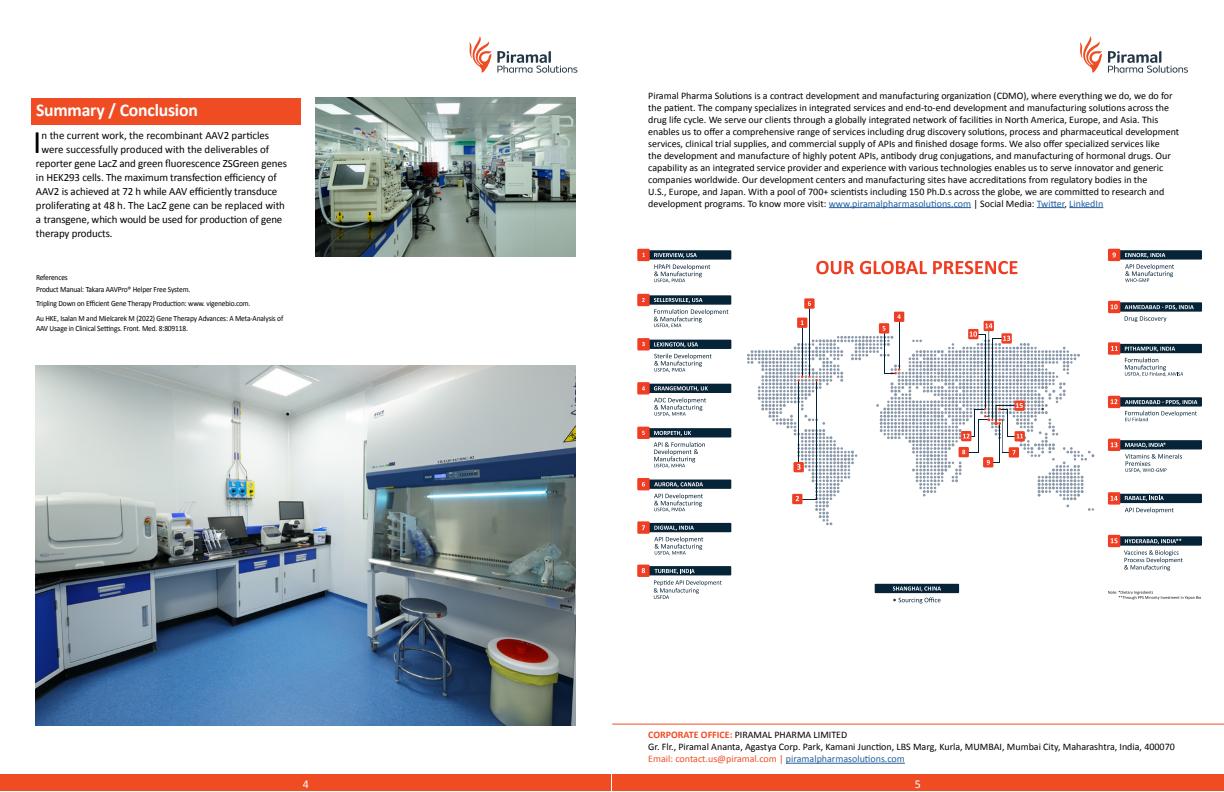
<style>
.page{position:relative;width:1224px;height:792px;background:#fff}
.page>*{position:absolute;margin:0;border:0;box-sizing:border-box;transform-origin:0 0}
.t1{font:33.1px "Calibri";color:#000}
.t2{font:700 18px "Calibri";letter-spacing:-.01em;color:#fff}
.t3{font:12px "Calibri";color:#fff}
.t4{font:11px "Calibri";letter-spacing:-.01em;color:#000}
.t5{font:10px/12px "Calibri";color:#000}
.t6{font:8px/12.3px "Calibri";letter-spacing:-.02em;color:#000;scale:.93 1}
.t7{font:700 7.8px "Calibri";color:#fff}
.s1{color:#215e9e}
.s2{font-weight:700;color:#f04c24}
.s3{color:#f04c24}
</style>
<div class="page">
<div style="left:0;top:774px;width:612px;height:18px;background:#f04c24"></div>
<div style="left:612px;top:774px;width:612px;height:18px;background:#f04c24"></div>
<svg style="left:1080px;top:36px;width:22px;height:37px"></svg>
<svg style="left:1108px;top:51px;width:80px;height:22px"></svg>
<svg style="left:469px;top:36px;width:22px;height:37px"></svg>
<svg style="left:497px;top:51px;width:80px;height:22px"></svg>
<div style="left:32px;top:98px;width:270px;height:27px;background:#f04c24"></div>
<hr style="left:829px;top:207px;width:142px;height:1px;background:#215e9e">
<svg style="left:1037px;top:207px;width:28px;height:1px"></svg>
<hr style="left:1069px;top:207px;width:34px;height:1px;background:#215e9e">
<hr style="left:786px;top:763px;width:119px;height:1px;background:#215e9e">
<hr style="left:612px;top:724px;width:612px;height:1px;background:#f04c24">
<div style="left:647px;top:250px;width:84px;height:10px;background:#062438"></div>
<div style="left:637px;top:249px;width:13px;height:12px;background:#ef3e24"></div>
<svg style="left:654px;top:253px;width:43px;height:5px"></svg>
<svg style="left:654px;top:264px;width:56px;height:19px"></svg>
<div style="left:648px;top:295px;width:83px;height:10px;background:#062438"></div>
<div style="left:637px;top:294px;width:13px;height:12px;background:#ef3e24"></div>
<svg style="left:654px;top:298px;width:48px;height:5px"></svg>
<svg style="left:654px;top:309px;width:74px;height:19px"></svg>
<div style="left:647px;top:340px;width:84px;height:9px;background:#062438"></div>
<svg style="left:654px;top:342px;width:44px;height:5px"></svg>
<div style="left:637px;top:338px;width:13px;height:12px;background:#ef3e24"></div>
<svg style="left:654px;top:354px;width:58px;height:18px"></svg>
<svg style="left:642px;top:342px;width:3px;height:4px"></svg>
<div style="left:647px;top:384px;width:84px;height:9px;background:#062438"></div>
<svg style="left:654px;top:398px;width:52px;height:18px"></svg>
<div style="left:637px;top:382px;width:13px;height:13px;background:#ef3e24"></div>
<svg style="left:654px;top:386px;width:54px;height:5px"></svg>
<svg style="left:642px;top:386px;width:3px;height:5px"></svg>
<div style="left:647px;top:428px;width:84px;height:9px;background:#062438"></div>
<div style="left:637px;top:427px;width:13px;height:12px;background:#ef3e24"></div>
<svg style="left:654px;top:431px;width:37px;height:5px"></svg>
<svg style="left:654px;top:442px;width:51px;height:26px"></svg>
<div style="left:648px;top:480px;width:83px;height:9px;background:#062438"></div>
<div style="left:637px;top:478px;width:13px;height:12px;background:#ef3e24"></div>
<svg style="left:654px;top:482px;width:49px;height:5px"></svg>
<svg style="left:654px;top:493px;width:49px;height:19px"></svg>
<svg style="left:642px;top:482px;width:3px;height:4px"></svg>
<div style="left:647px;top:523px;width:84px;height:9px;background:#062438"></div>
<svg style="left:654px;top:526px;width:40px;height:5px"></svg>
<svg style="left:654px;top:537px;width:49px;height:18px"></svg>
<div style="left:637px;top:521px;width:13px;height:13px;background:#ef3e24"></div>
<svg style="left:642px;top:525px;width:3px;height:5px"></svg>
<div style="left:647px;top:566px;width:84px;height:9px;background:#062438"></div>
<div style="left:637px;top:565px;width:13px;height:12px;background:#ef3e24"></div>
<svg style="left:654px;top:580px;width:68px;height:19px"></svg>
<svg style="left:655px;top:569px;width:40px;height:5px"></svg>
<svg style="left:642px;top:568px;width:3px;height:5px"></svg>
<div style="left:1119px;top:250px;width:83px;height:10px;background:#062438"></div>
<svg style="left:1125px;top:253px;width:40px;height:5px"></svg>
<svg style="left:1125px;top:264px;width:49px;height:18px"></svg>
<div style="left:1108px;top:249px;width:12px;height:12px;background:#ef3e24"></div>
<svg style="left:1113px;top:252px;width:3px;height:5px"></svg>
<div style="left:1118px;top:302px;width:84px;height:10px;background:#062438"></div>
<svg style="left:1125px;top:316px;width:41px;height:6px"></svg>
<div style="left:1108px;top:301px;width:12px;height:12px;background:#ef3e24"></div>
<svg style="left:1125px;top:305px;width:69px;height:5px"></svg>
<svg style="left:1111px;top:304px;width:7px;height:5px"></svg>
<div style="left:1118px;top:344px;width:84px;height:9px;background:#062438"></div>
<svg style="left:1125px;top:347px;width:50px;height:5px"></svg>
<div style="left:1108px;top:342px;width:12px;height:13px;background:#ef3e24"></div>
<svg style="left:1111px;top:346px;width:7px;height:5px"></svg>
<div style="left:1118px;top:397px;width:84px;height:10px;background:#062438"></div>
<svg style="left:1125px;top:400px;width:72px;height:5px"></svg>
<div style="left:1108px;top:396px;width:12px;height:12px;background:#ef3e24"></div>
<svg style="left:1125px;top:411px;width:72px;height:10px"></svg>
<svg style="left:1111px;top:399px;width:7px;height:5px"></svg>
<div style="left:1119px;top:440px;width:83px;height:10px;background:#062438"></div>
<svg style="left:1125px;top:454px;width:57px;height:19px"></svg>
<svg style="left:1125px;top:443px;width:41px;height:5px"></svg>
<div style="left:1108px;top:439px;width:12px;height:12px;background:#ef3e24"></div>
<svg style="left:1111px;top:442px;width:7px;height:5px"></svg>
<div style="left:1118px;top:494px;width:84px;height:9px;background:#062438"></div>
<svg style="left:1125px;top:507px;width:49px;height:6px"></svg>
<div style="left:1108px;top:492px;width:12px;height:13px;background:#ef3e24"></div>
<svg style="left:1125px;top:496px;width:39px;height:5px"></svg>
<svg style="left:1111px;top:496px;width:7px;height:5px"></svg>
<div style="left:1118px;top:536px;width:84px;height:10px;background:#062438"></div>
<div style="left:1108px;top:535px;width:12px;height:12px;background:#ef3e24"></div>
<svg style="left:1124px;top:550px;width:59px;height:21px"></svg>
<svg style="left:1125px;top:539px;width:56px;height:5px"></svg>
<svg style="left:1111px;top:538px;width:7px;height:5px"></svg>
<svg style="left:1108px;top:591px;width:93px;height:9px"></svg>
<svg style="left:1125px;top:358px;width:58px;height:18px"></svg>
<svg style="left:816px;top:261px;width:201px;height:13px"></svg>
<div style="left:875px;top:584px;width:84px;height:9px;background:#062438"></div>
<svg style="left:893px;top:597px;width:48px;height:6px"></svg>
<svg style="left:893px;top:586px;width:48px;height:5px"></svg>
<hr style="left:809px;top:307px;width:1px;height:69px;background:#062438">
<div style="left:804px;top:298px;width:11px;height:11px;background:#ef3e24"></div>
<div style="left:894px;top:312px;width:10px;height:10px;background:#ef3e24"></div>
<svg style="left:808px;top:301px;width:3px;height:5px"></svg>
<svg style="left:747px;top:314px;width:347px;height:211px"></svg>
<img style="left:36px;top:366px;width:540px;height:360px">
<img style="left:315px;top:98px;width:261px;height:159px">
<h2 class="t2" style="left:36px;top:98px;width:163px">Summary / Conclusion</h2>
<h1 class="t1" style="left:33px;top:119px;width:10px">I</h1>
<p class="t4" style="left:41px;top:128px;width:229px">n the current work, the recombinant AAV2 particles</p>
<p class="t4" style="left:41px;top:142px;width:229px">were successfully produced with the deliverables of</p>
<p class="t4" style="left:36px;top:156px;width:252px">reporter gene LacZ and green fluorescence ZSGreen genes</p>
<p class="t4" style="left:36px;top:170px;width:242px">in HEK293 cells. The maximum transfection efficiency of</p>
<p class="t4" style="left:36px;top:184px;width:243px">AAV2 is achieved at 72 h while AAV efficiently transduce</p>
<p class="t4" style="left:36px;top:198px;width:251px">proliferating at 48 h. The LacZ gene can be replaced with</p>
<p class="t4" style="left:36px;top:212px;width:248px">a transgene, which would be used for production of gene</p>
<p class="t4" style="left:36px;top:226px;width:78px">therapy products.</p>
<p class="t6" style="left:36px;top:271px;width:168px">References<br>Product Manual: Takara AAVPro® Helper Free System.</p>
<p class="t6" style="left:36px;top:296px;width:267px;line-height:14.5px">Tripling Down on Efficient Gene Therapy Production: www. vigenebio.com.<br>Au HKE, Isalan M and Mielcarek M (2022) Gene Therapy Advances: A Meta-Analysis of</p>
<p class="t6" style="left:36px;top:322px;width:165px">AAV Usage in Clinical Settings. Front. Med. 8:809118.</p>
<p class="t5" style="left:648px;top:89px;width:533px">Piramal Pharma Solutions is a contract development and manufacturing organization (CDMO), where everything we do, we do for the patient. The company specializes in integrated services and end-to-end development and manufacturing solutions across the drug life cycle. We serve our clients through a globally integrated network of facilities in North America, Europe, and Asia. This enables us to offer a comprehensive range of services including drug discovery solutions, process and pharmaceutical development services, clinical trial supplies, and commercial supply of APIs and finished dosage forms. We also offer specialized services like<br>the development and manufacture of highly potent APIs, antibody drug conjugations, and manufacturing of hormonal drugs. Our capability as an integrated service provider and experience with various technologies enables us to serve innovator and generic companies worldwide. Our development centers and manufacturing sites have accreditations from regulatory bodies in the<br>U.S., Europe, and Japan. With a pool of 700+ scientists including 150 Ph.D.s across the globe, we are committed to research and development programs. To know more visit: <span class="s1">www.piramalpharmasolutions.com</span> | Social Media: <span class="s1">Twitter</span>, <span class="s1">LinkedIn</span></p>
<p class="t7" style="left:999px;top:400px;width:26px">15 15</p>
<p class="t5" style="left:648px;top:728px;width:528px"><span class="s2">CORPORATE OFFICE:</span> PIRAMAL PHARMA LIMITED<br>Gr. Flr., Piramal Ananta, Agastya Corp. Park, Kamani Junction, LBS Marg, Kurla, MUMBAI, Mumbai City, Maharashtra, India, 400070<br><span class="s3">Email: contact.us@piramal.com |</span> <span class="s1">piramalpharmasolutions.com</span></p>
<p class="t3" style="left:303px;top:775px;width:8px">4</p>
<p class="t3" style="left:915px;top:775px;width:8px">5</p>
</div>
